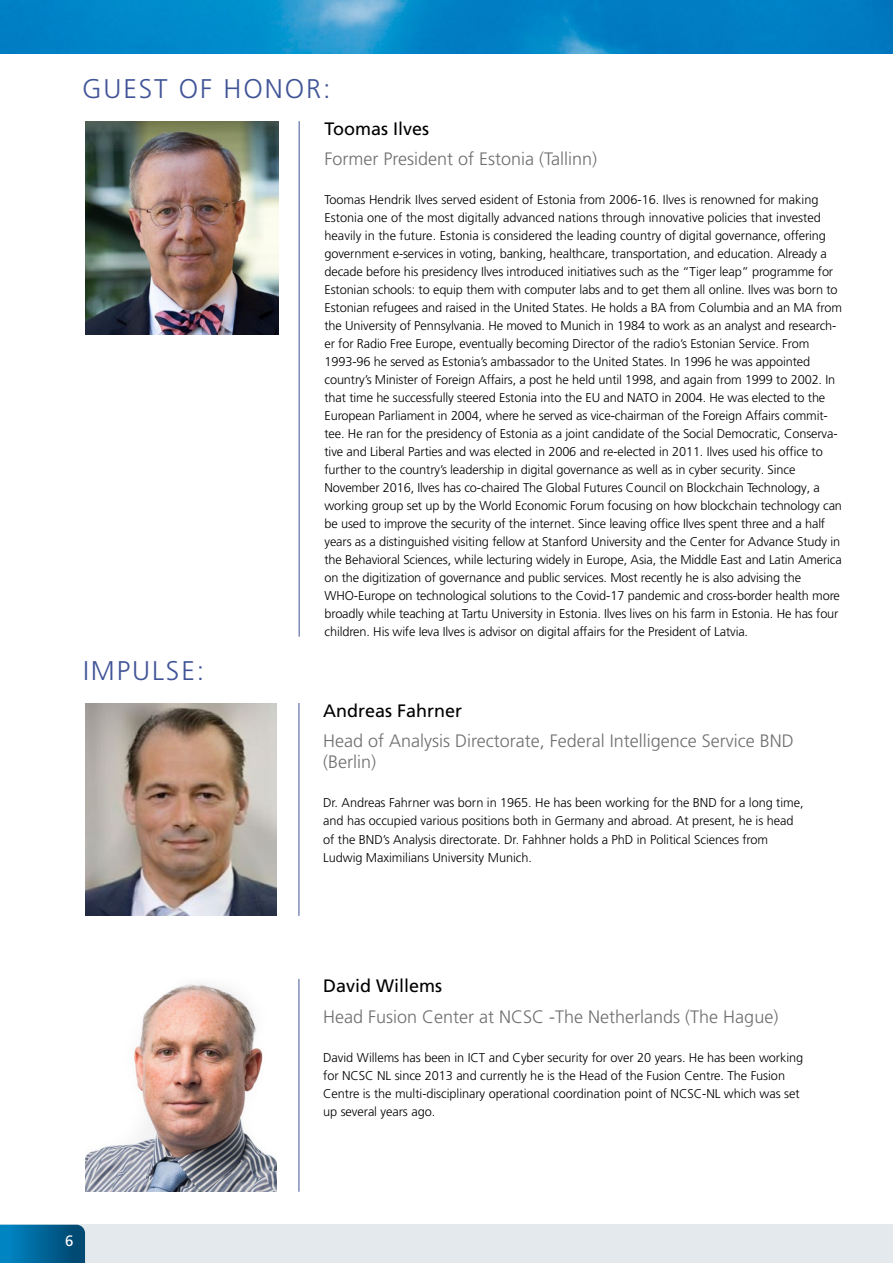
<style>
.page{position:relative;width:893px;height:1263px;background:#fff}
.page>*{position:absolute;margin:0;border:0;box-sizing:border-box;transform-origin:0 0}
.t1{font:300 27px "Frutiger LT Pro";letter-spacing:.07em;color:#415497}
.t2{font:300 18px/21.6px "Frutiger LT Pro";color:#706f6f}
.t3{font:18px "Frutiger LT Pro";color:#000}
.t4{font:15px "Frutiger LT Pro";color:#fff}
.t5{font:300 12.75px/18px "Frutiger LT Pro";letter-spacing:-.01em;color:#000}
</style>
<div class="page">
<div style="left:0;top:1225px;width:893px;height:38px;background:#e3e9ec"></div>
<svg style="left:0;top:1225px;width:85px;height:38px;background:#069"></svg>
<img style="left:0;top:0;width:893px;height:53px">
<hr style="left:299px;top:703px;width:1px;height:213px;background:#415497">
<img style="left:85px;top:703px;width:192px;height:213px">
<hr style="left:299px;top:979px;width:1px;height:213px;background:#415497">
<img style="left:85px;top:984px;width:192px;height:208px">
<hr style="left:299px;top:121px;width:1px;height:516px;background:#415497">
<img style="left:85px;top:121px;width:193px;height:213px">
<h1 class="t1" style="left:82px;top:73px;width:250px">GUEST OF HONOR:</h1>
<h2 class="t3" style="left:324px;top:118px;width:106px">Toomas Ilves</h2>
<h2 class="t2" style="left:324px;top:148px;width:274px">Former President of Estonia (Tallinn)</h2>
<p class="t5" style="left:324px;top:191px;width:519px">Toomas Hendrik Ilves served esident of Estonia from 2006-16. Ilves is renowned for making Estonia one of the most digitally advanced nations through innovative policies that invested heavily in the future. Estonia is considered the leading country of digital governance, offering government e-services in voting, banking, healthcare, transportation, and education. Already a decade before his presidency Ilves introduced initiatives such as the “Tiger leap” programme for Estonian schools: to equip them with computer labs and to get them all online. Ilves was born to Estonian refugees and raised in the United States. He holds a BA from Columbia and an MA from the University of Pennsylvania. He moved to Munich in 1984 to work as an analyst and research&shy;er for Radio Free Europe, eventually becoming Director of the radio’s Estonian Service. From 1993-96 he served as Estonia’s ambassador to the United States. In 1996 he was appointed country’s Minister of Foreign Affairs, a post he held until 1998, and again from 1999 to 2002. In that time he successfully steered Estonia into the EU and NATO in 2004. He was elected to the European Parliament in 2004, where he served as vice-chairman of the Foreign Affairs commit&shy;tee. He ran for the presidency of Estonia as a joint candidate of the Social Democratic, Conserva&shy;tive and Liberal Parties and was elected in 2006 and re-elected in 2011. Ilves used his office to further to the country’s leadership in digital governance as well as in cyber security. Since November 2016, Ilves has co-chaired The Global Futures Council on Blockchain Technology, a working group set up by the World Economic Forum focusing on how blockchain technology can be used to improve the security of the internet. Since leaving office Ilves spent three and a half years as a distinguished visiting fellow at Stanford University and the Center for Advance Study in the Behavioral Sciences, while lecturing widely in Europe, Asia, the Middle East and Latin America on the digitization of governance and public services. Most recently he is also advising the WHO-Europe on technological solutions to the Covid-17 pandemic and cross-border health more broadly while teaching at Tartu University in Estonia. Ilves lives on his farm in Estonia. He has four children. His wife Ieva Ilves is advisor on digital affairs for the President of Latvia.</p>
<h1 class="t1" style="left:83px;top:655px;width:123px">IMPULSE:</h1>
<h2 class="t3" style="left:323px;top:700px;width:141px">Andreas Fahrner</h2>
<h2 class="t2" style="left:323px;top:730px;width:472px">Head of Analysis Directorate, Federal Intelligence Service BND (Berlin)</h2>
<p class="t5" style="left:323px;top:794px;width:482px">Dr. Andreas Fahrner was born in 1965. He has been working for the BND for a long time, and has occupied various positions both in Germany and abroad. At present, he is head of the BND’s Analysis directorate. Dr. Fahhner holds a PhD in Political Sciences from Ludwig Maximilians University Munich.</p>
<h2 class="t3" style="left:323px;top:975px;width:121px">David Willems</h2>
<h2 class="t2" style="left:323px;top:1005px;width:457px">Head Fusion Center at NCSC -The Netherlands (The Hague)</h2>
<p class="t5" style="left:323px;top:1048px;width:482px">David Willems has been in ICT and Cyber security for over 20 years. He has been working for NCSC NL since 2013 and currently he is the Head of the Fusion Centre. The Fusion Centre is the multi-disciplinary operational coordination point of NCSC-NL which was set up several years ago.</p>
<p class="t4" style="left:65px;top:1231px;width:10px">6</p>
</div>
